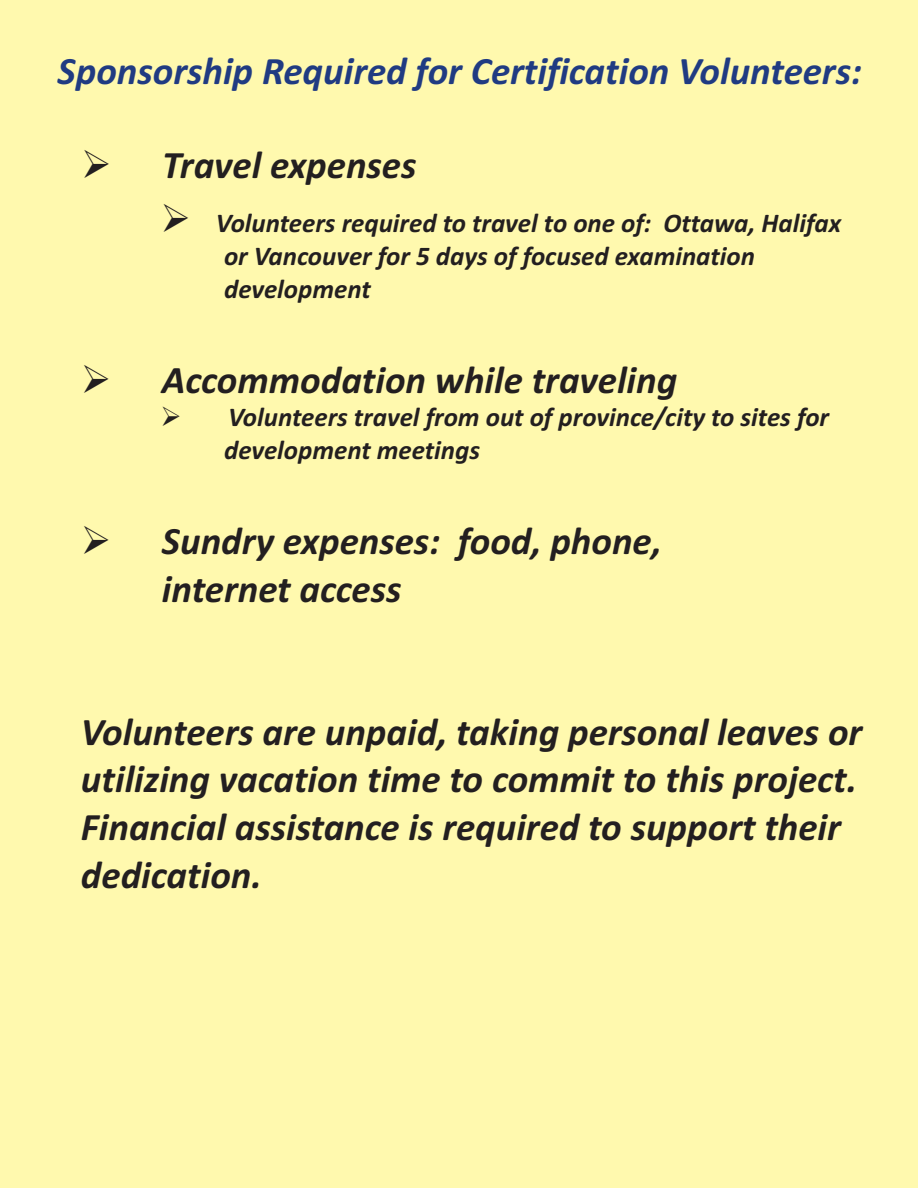
<style>
.page{position:relative;width:918px;height:1188px;background:#fff9ae}
.page>*{position:absolute;margin:0;border:0;box-sizing:border-box;transform-origin:0 0}
.t1{font:italic 700 39px/47.5px "Calibri";color:#231f20}
.t2{font:italic 700 39px "Calibri";color:#203b82}
.t3{font:italic 700 27px/33px "Calibri";color:#231f20}
</style>
<div class="page">
<p class="t2" style="left:58px;top:54px;width:806px">Sponsorship Required for Certification Volunteers:</p>
<p class="t1" style="left:81px;top:144px;width:337px">➢ Travel expenses</p>
<p class="t3" style="left:224px;top:209px;width:619px;text-indent:-64px">➢ Volunteers required to travel to one of: Ottawa, Halifax or Vancouver for 5 days of focused examination development</p>
<p class="t1" style="left:81px;top:360px;width:598px">➢ Accommodation while traveling</p>
<p class="t3" style="left:224px;top:403px;width:607px;text-indent:-64px">➢ Volunteers travel from out of province/city to sites for development meetings</p>
<p class="t1" style="left:162px;top:521px;width:501px;text-indent:-81px">➢ Sundry expenses: food, phone, internet access</p>
<p class="t1" style="left:81px;top:711px;width:783px">Volunteers are unpaid, taking personal leaves or utilizing vacation time to commit to this project.<br>Financial assistance is required to support their dedication.</p>
</div>
